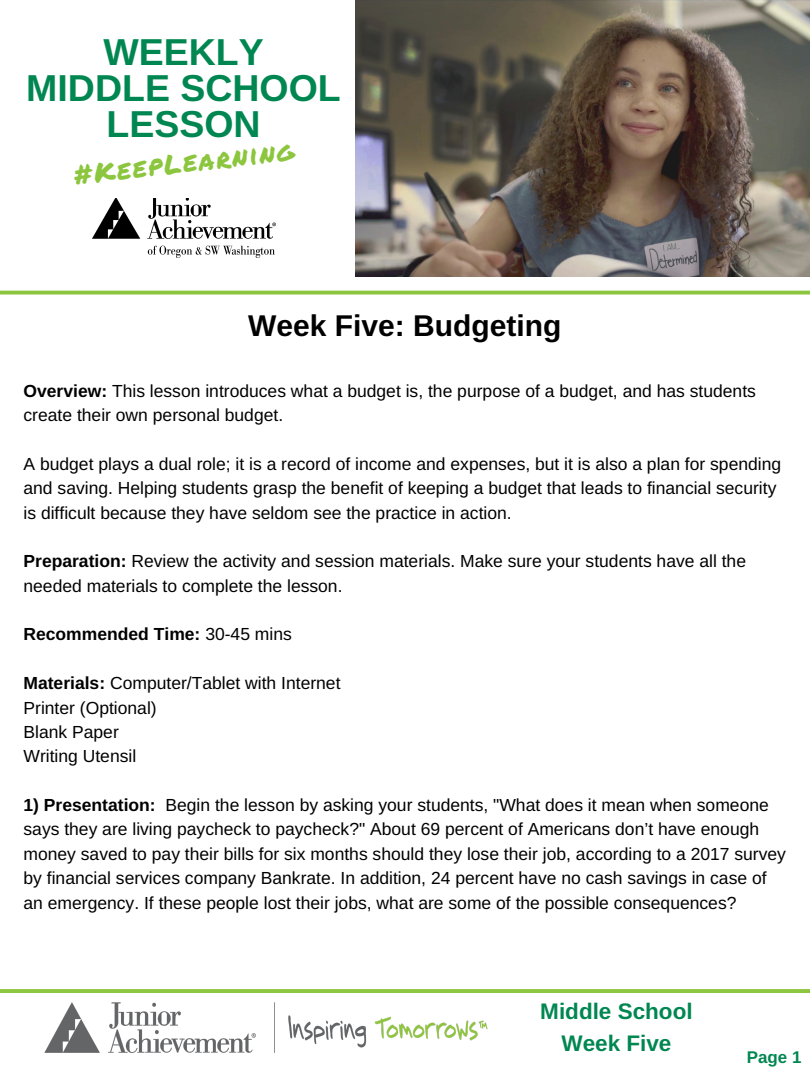
<style>
.page{position:relative;width:810px;height:1080px;background:#fff}
.page>*{position:absolute;margin:0;border:0;box-sizing:border-box;transform-origin:0 0}
.t1{font:700 37.5px/35.8px "Arimo";color:#008751;text-align:center}
.t2{font:700 30px "Arimo";color:#000}
.t3{font:27.25px "Permanent Marker";color:#8cc63e}
.t4{font:700 22.5px/31.4px "Arimo";color:#008751;text-align:center}
.t5{font:17.5px/24.4px "Arimo";color:#000}
.t6{font:700 17.5px "Arimo";color:#000}
.t7{font:700 16.94px "Arimo";color:#008751}
.s1{font-weight:700}
.s2{font-weight:400}
</style>
<div class="page">
<img style="left:44px;top:1002px;width:444px;height:51px">
<svg style="left:0;top:989px;width:810px;height:4px;background:#8ec742"></svg>
<img style="left:356px;top:0;width:454px;height:277px">
<img style="left:92px;top:199px;width:183px;height:59px">
<svg style="left:0;top:291px;width:810px;height:4px;background:#99cc54"></svg>
<h1 class="t1" style="left:26px;top:34px;width:316px">WEEKLY<br>MIDDLE SCHOOL<br>LESSON</h1>
<h3 class="t3" style="left:71px;top:154px;width:224px;rotate:-6deg">#KeepLearning</h3>
<h2 class="t2" style="left:248px;top:309px;width:315px">Week Five: Budgeting</h2>
<p class="t5" style="left:24px;top:378px;width:734px"><span class="s1">Overview:</span> This lesson introduces what a budget is, the purpose of a budget, and has students create their own personal budget.</p>
<p class="t5" style="left:24px;top:452px;width:759px">A budget plays a dual role; it is a record of income and expenses, but it is also a plan for spending and saving. Helping students grasp the benefit of keeping a budget that leads to financial security is difficult because they have seldom see the practice in action.</p>
<p class="t5" style="left:24px;top:549px;width:724px"><span class="s1">Preparation:</span> Review the activity and session materials. Make sure your students have all the needed materials to complete the lesson.</p>
<p class="t6" style="left:24px;top:625px;width:270px">Recommended Time: <span class="s2">30-45 mins</span></p>
<p class="t5" style="left:24px;top:671px;width:319px"><span class="s1">Materials:</span> Computer/Tablet with Internet<br>Printer (Optional)<br>Blank Paper<br>Writing Utensil</p>
<p class="t5" style="left:24px;top:793px;width:764px"><span class="s1">1) Presentation:</span> Begin the lesson by asking your students, "What does it mean when someone says they are living paycheck to paycheck?" About 69 percent of Americans don’t have enough money saved to pay their bills for six months should they lose their job, according to a 2017 survey by financial services company Bankrate. In addition, 24 percent have no cash savings in case of an emergency. If these people lost their jobs, what are some of the possible consequences?</p>
<p class="t4" style="left:540px;top:996px;width:154px">Middle School<br>Week Five</p>
<p class="t7" style="left:747px;top:1048px;width:56px">Page 1</p>
</div>
